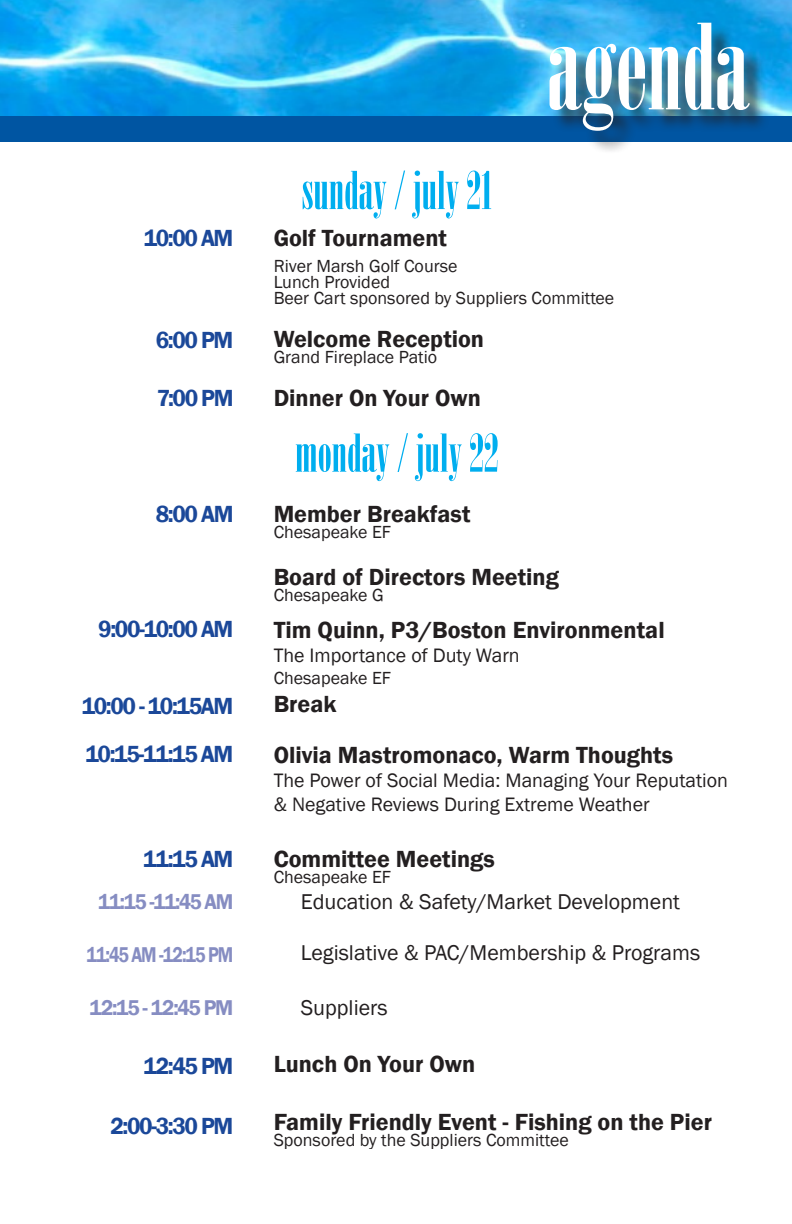
<style>
.page{position:relative;width:792px;height:1224px;background:#fff}
.page>*{position:absolute;margin:0;border:0;box-sizing:border-box;transform-origin:0 0}
.t1{font:118px "Onyx";color:#fff}
.t2{font:52px "Onyx";color:#00aeef}
.t3{font:600 24px/50.8px "Franklin Gothic";color:#231f20}
.t4{font:600 24px/48.8px "Franklin Gothic";letter-spacing:-.06em;color:#1b4899;scale:.96 1}
.t5{font:22px "Franklin Gothic";color:#231f20}
.t6{font:600 22px "Franklin Gothic";letter-spacing:-.055em;color:#868dc2;scale:.82 1}
.t7{font:600 22px "Franklin Gothic";letter-spacing:-.055em;color:#868dc2;scale:.93 1}
.t8{font:600 22px "Franklin Gothic";letter-spacing:-.055em;color:#868dc2;scale:.96 1}
.t9{font:20px/24px "Franklin Gothic";color:#231f20}
.t10{font:18px/16px "Franklin Gothic";color:#231f20}
</style>
<div class="page">
<img style="left:0;top:0;width:792px;height:116px">
<div style="left:0;top:116px;width:792px;height:26px;background:#0055a2"></div>
<div style="left:552px;top:24px;width:220px;height:131px;background:#231f20;opacity:.75"></div>
<p class="t4" style="left:144px;top:214px;width:95px">10:00 AM</p>
<p class="t4" style="left:156px;top:315px;width:82px">6:00 PM</p>
<p class="t4" style="left:157px;top:373px;width:81px">7:00 PM</p>
<p class="t4" style="left:156px;top:489px;width:82px">8:00 AM</p>
<p class="t4" style="left:98px;top:604px;width:142px">9:00-10:00 AM</p>
<p class="t4" style="left:82px;top:681px;width:159px">10:00 - 10:15AM<br>10:15-11:15 AM</p>
<p class="t4" style="left:143px;top:834px;width:95px">11:15 AM</p>
<p class="t7" style="left:98px;top:889px;width:147px">11:15 -11:45 AM</p>
<p class="t6" style="left:86px;top:942px;width:181px">11:45 AM -12:15 PM</p>
<p class="t8" style="left:90px;top:995px;width:151px">12:15 - 12:45 PM</p>
<p class="t4" style="left:143px;top:1041px;width:95px">12:45 PM</p>
<p class="t4" style="left:110px;top:1101px;width:130px">2:00-3:30 PM</p>
<h2 class="t2" style="left:302px;top:163px;width:192px">sunday / july 21</h2>
<h1 class="t1" style="left:548px;top:5px;width:202px">agenda</h1>
<p class="t3" style="left:274px;top:213px;width:175px">Golf Tournament</p>
<p class="t10" style="left:274px;top:258px;width:342px">River Marsh Golf Course<br>Lunch Provided<br>Beer Cart sponsored by Suppliers Committee</p>
<p class="t3" style="left:274px;top:313px;width:212px">Welcome Reception</p>
<p class="t10" style="left:274px;top:349px;width:165px">Grand Fireplace Patio</p>
<p class="t3" style="left:274px;top:372px;width:209px">Dinner On Your Own</p>
<h2 class="t2" style="left:295px;top:425px;width:205px">monday / july 22</h2>
<p class="t3" style="left:274px;top:488px;width:198px">Member Breakfast</p>
<p class="t10" style="left:274px;top:524px;width:119px">Chesapeake EF</p>
<p class="t3" style="left:274px;top:551px;width:287px">Board of Directors Meeting</p>
<p class="t10" style="left:274px;top:586px;width:112px">Chesapeake G</p>
<p class="t3" style="left:274px;top:604px;width:393px">Tim Quinn, P3/Boston Environmental</p>
<p class="t9" style="left:274px;top:643px;width:248px">The Importance of Duty Warn</p>
<p class="t10" style="left:274px;top:669px;width:119px">Chesapeake EF</p>
<p class="t3" style="left:274px;top:679px;width:401px">Break<br>Olivia Mastromonaco, Warm Thoughts</p>
<p class="t9" style="left:274px;top:768px;width:456px">The Power of Social Media: Managing Your Reputation &amp; Negative Reviews During Extreme Weather</p>
<p class="t3" style="left:274px;top:833px;width:223px">Committee Meetings</p>
<p class="t10" style="left:274px;top:869px;width:119px">Chesapeake EF</p>
<p class="t5" style="left:301px;top:889px;width:381px">Education &amp; Safety/Market Development</p>
<p class="t5" style="left:301px;top:940px;width:401px">Legislative &amp; PAC/Membership &amp; Programs</p>
<p class="t5" style="left:301px;top:994px;width:89px">Suppliers</p>
<p class="t3" style="left:274px;top:1038px;width:203px">Lunch On Your Own</p>
<p class="t3" style="left:274px;top:1096px;width:440px">Family Friendly Event - Fishing on the Pier</p>
<p class="t10" style="left:274px;top:1131px;width:297px">Sponsored by the Suppliers Committee</p>
</div>
